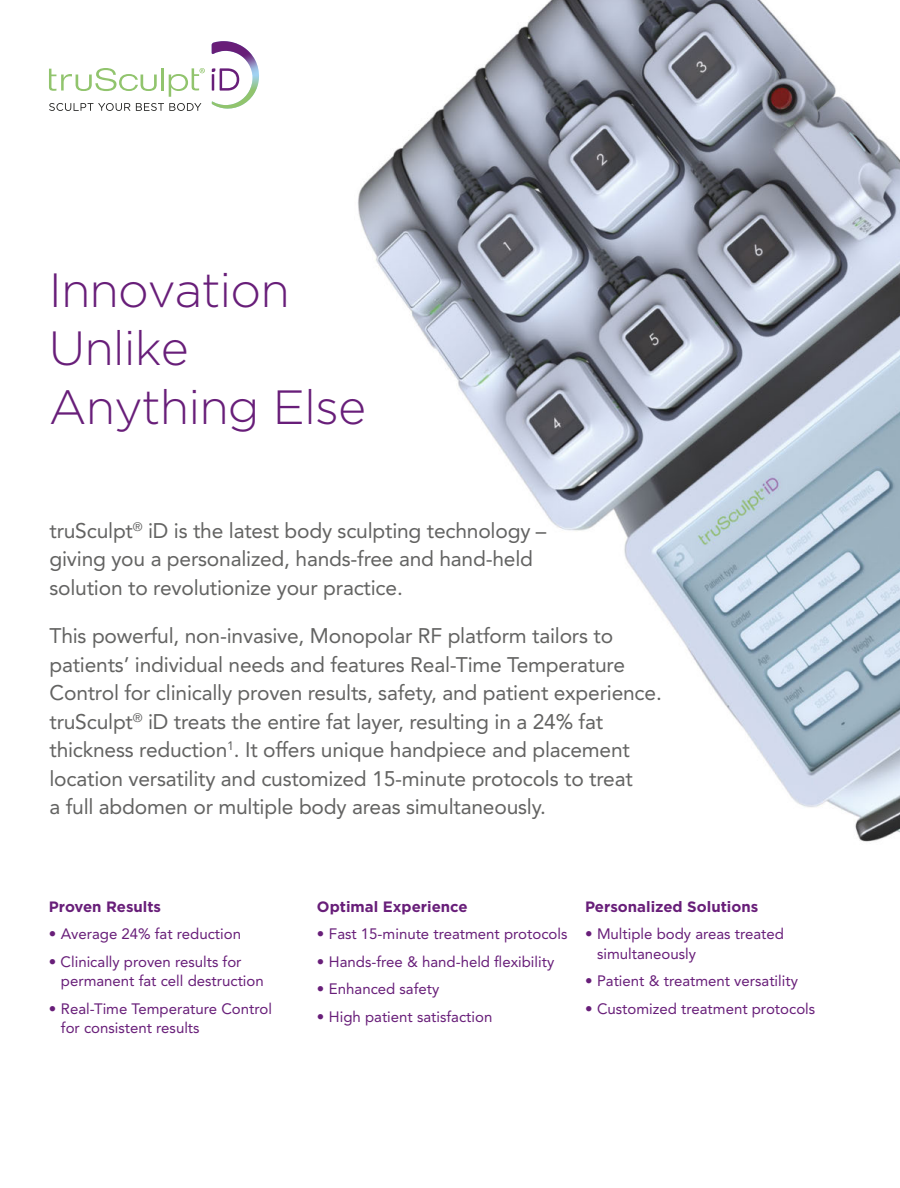
<style>
.page{position:relative;width:900px;height:1188px;background:#fff}
.page>*{position:absolute;margin:0;border:0;box-sizing:border-box;transform-origin:0 0}
.t1{font:300 48px/58.5px "Gotham";letter-spacing:-.02em;color:#681e79}
.t2{font:21px/28.5px "Avenir LT Std";letter-spacing:-.01em;color:#636362}
.t3{font:15px/19.5px "Avenir LT Std";color:#681e79}
.t4{font:700 15px "Gotham";color:#681e79}
</style>
<div class="page">
<img style="left:358px;top:0;width:542px;height:842px">
<svg style="left:49px;top:103px;width:152px;height:8px"></svg>
<svg style="left:49px;top:68px;width:108px;height:23px"></svg>
<hr style="left:161px;top:68px;width:3px;height:23px;background:#91c46d">
<svg style="left:169px;top:68px;width:36px;height:29px"></svg>
<svg style="left:212px;top:41px;width:47px;height:68px"></svg>
<p class="t1" style="left:49px;top:259px;width:319px">Innovation<br>Unlike<br>Anything Else</p>
<p class="t2" style="left:50px;top:516px;width:498px">truSculpt<sup>®</sup> iD is the latest body sculpting technology – giving you a personalized, hands-free and hand-held solution to revolutionize your practice.</p>
<p class="t2" style="left:50px;top:622px;width:614px">This powerful, non-invasive, Monopolar RF platform tailors to patients’ individual needs and features Real-Time Temperature Control for clinically proven results, safety, and patient experience. truSculpt<sup>®</sup> iD treats the entire fat layer, resulting in a 24% fat thickness reduction<sup>1</sup>. It offers unique handpiece and placement location versatility and customized 15-minute protocols to treat<br>a full abdomen or multiple body areas simultaneously.</p>
<p class="t4" style="left:49px;top:896px;width:114px">Proven Results</p>
<p class="t3" style="left:49px;top:924px;width:194px">• Average 24% fat reduction</p>
<p class="t3" style="left:61px;top:952px;width:204px;text-indent:-12px">• Clinically proven results for permanent fat cell destruction</p>
<p class="t3" style="left:61px;top:999px;width:213px;text-indent:-12px">• Real-Time Temperature Control for consistent results</p>
<p class="t4" style="left:317px;top:896px;width:152px">Optimal Experience</p>
<p class="t3" style="left:317px;top:924px;width:252px">• Fast 15-minute treatment protocols</p>
<p class="t3" style="left:317px;top:952px;width:239px">• Hands-free &amp; hand-held flexibility</p>
<p class="t3" style="left:317px;top:980px;width:124px">• Enhanced safety</p>
<p class="t3" style="left:317px;top:1007px;width:177px">• High patient satisfaction</p>
<p class="t4" style="left:585px;top:896px;width:175px">Personalized Solutions</p>
<p class="t3" style="left:597px;top:924px;width:189px;text-indent:-12px">• Multiple body areas treated simultaneously</p>
<p class="t3" style="left:585px;top:972px;width:214px">• Patient &amp; treatment versatility</p>
<p class="t3" style="left:585px;top:999px;width:232px">• Customized treatment protocols</p>
</div>
